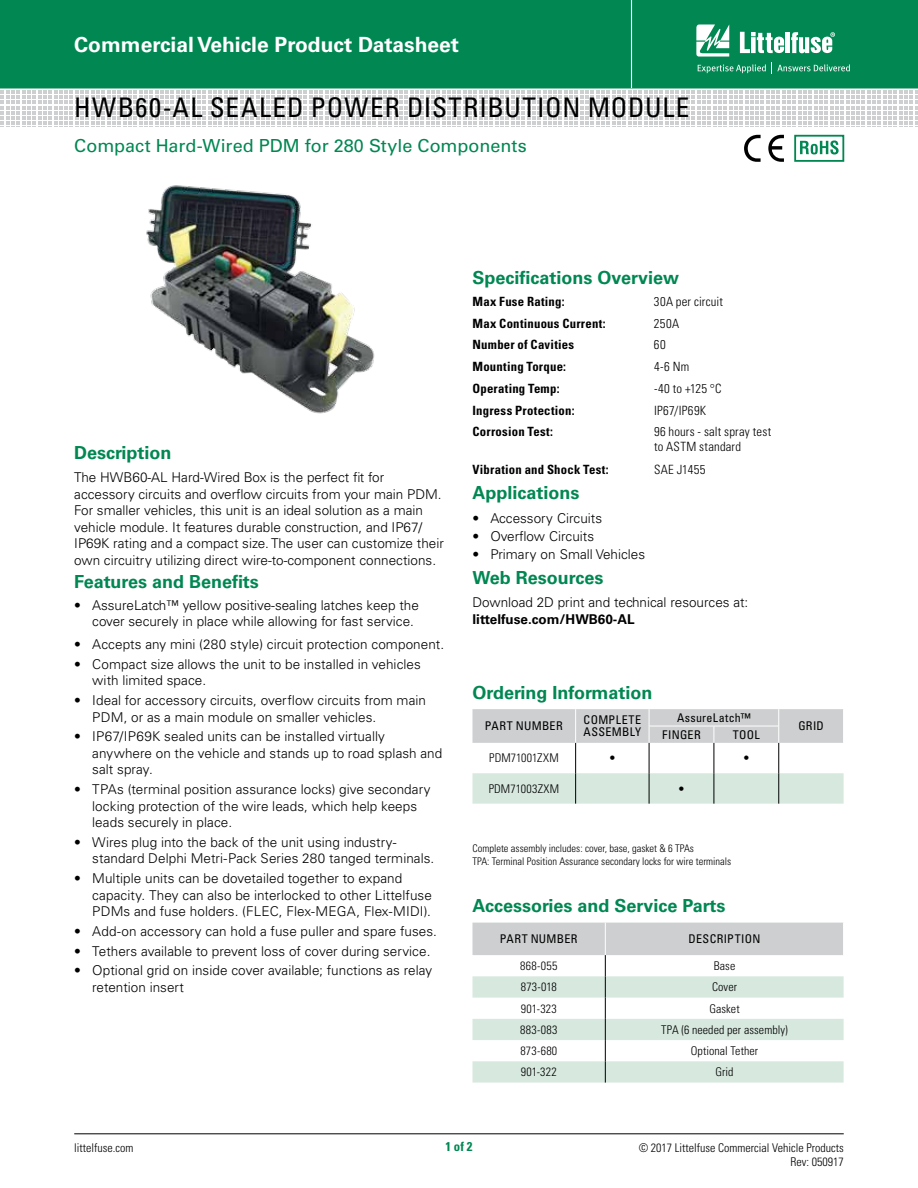
<style>
.page{position:relative;width:918px;height:1188px;background:#fff}
.page>*{position:absolute;margin:0;border:0;box-sizing:border-box;transform-origin:0 0}
.t1{font:condensed 27px "Univers LT Std";letter-spacing:.04em;color:#000}
.t2{font:700 21px "Univers LT Std";color:#fff}
.t3{font:700 18px "Univers LT Std";color:#008752}
.t4{font:18px "Univers LT Std";color:#008752}
.t5{font:300 13.5px/16.5px "Univers LT Std";color:#000}
.t6{font:700 13.5px "Univers LT Std";color:#000}
.t7{font:700 condensed 12.75px "Univers LT Std";letter-spacing:.02em;color:#000}
.t8{font:300 condensed 12.75px/15px "Univers LT Std";letter-spacing:.02em;color:#000}
.t9{font:700 condensed 12.75px "Univers LT Std";color:#008752}
.t10{font:300 condensed 12px/13.5px "Univers LT Std";color:#000;text-align:right}
.t11{font:condensed 12px/12px "Univers LT Std";letter-spacing:.025em;color:#000}
.t12{font:300 condensed 12px "Univers LT Std";letter-spacing:.02em;color:#000}
.t13{font:300 condensed 10.5px/12.6px "Univers LT Std";color:#000}
</style>
<div class="page">
<div style="left:0;top:0;width:918px;height:88px;background:#008752"></div>
<hr style="left:631px;top:0;width:1px;height:88px;background:#fff">
<hr style="left:74px;top:1134px;width:770px;height:1px;background:#000">
<svg style="left:1px;top:91px;width:917px;height:36px"></svg>
<svg style="left:696px;top:24px;width:33px;height:33px"></svg>
<hr style="left:786px;top:32px;width:4px;height:21px;background:#fff">
<svg style="left:791px;top:32px;width:44px;height:21px"></svg>
<svg style="left:740px;top:32px;width:44px;height:21px"></svg>
<svg style="left:698px;top:64px;width:68px;height:9px"></svg>
<svg style="left:772px;top:63px;width:78px;height:11px"></svg>
<img style="left:146px;top:185px;width:229px;height:229px">
<svg style="left:800px;top:140px;width:39px;height:15px"></svg>
<div style="left:794px;top:135px;width:50px;height:27px;border:2px solid #008752"></div>
<svg style="left:744px;top:135px;width:17px;height:27px"></svg>
<svg style="left:768px;top:135px;width:16px;height:27px"></svg>
<svg style="left:472px;top:709px;width:372px;height:95px"></svg>
<hr style="left:575px;top:743px;width:1px;height:30px;background:#000">
<hr style="left:649px;top:743px;width:1px;height:30px;background:#000">
<hr style="left:714px;top:743px;width:1px;height:30px;background:#000">
<hr style="left:778px;top:743px;width:1px;height:30px;background:#000">
<hr style="left:575px;top:773px;width:1px;height:31px;background:#000">
<hr style="left:649px;top:773px;width:1px;height:31px;background:#000">
<hr style="left:714px;top:773px;width:1px;height:31px;background:#000">
<hr style="left:778px;top:773px;width:1px;height:31px;background:#000">
<hr style="left:649px;top:726px;width:65px;height:1px;background:#fffffe">
<hr style="left:714px;top:726px;width:64px;height:1px;background:#fffffe">
<svg style="left:472px;top:923px;width:372px;height:160px"></svg>
<h2 class="t2" style="left:74px;top:32px;width:386px">Commercial Vehicle Product Datasheet</h2>
<h1 class="t1" style="left:74px;top:91px;width:617px">HWB60-AL SEALED POWER DISTRIBUTION MODULE</h1>
<h3 class="t4" style="left:74px;top:135px;width:454px">Compact Hard-Wired PDM for 280 Style Components</h3>
<h3 class="t3" style="left:74px;top:442px;width:99px">Description</h3>
<p class="t5" style="left:74px;top:469px;width:371px">The HWB60-AL Hard-Wired Box is the perfect fit for accessory circuits and overflow circuits from your main PDM.<br>For smaller vehicles, this unit is an ideal solution as a main vehicle module. It features durable construction, and IP67/ IP69K rating and a compact size. The user can customize their own circuitry utilizing direct wire-to-component connections.</p>
<h3 class="t3" style="left:74px;top:571px;width:186px">Features and Benefits</h3>
<p class="t5" style="left:92px;top:597px;width:328px;text-indent:-18px">• AssureLatch™ yellow positive-sealing latches keep the cover securely in place while allowing for fast service.</p>
<p class="t5" style="left:74px;top:636px;width:371px">• Accepts any mini (280 style) circuit protection component.</p>
<p class="t5" style="left:92px;top:656px;width:330px;text-indent:-18px">• Compact size allows the unit to be installed in vehicles with limited space.</p>
<p class="t5" style="left:92px;top:692px;width:335px;text-indent:-18px">• Ideal for accessory circuits, overflow circuits from main<br>PDM, or as a main module on smaller vehicles.</p>
<p class="t5" style="left:92px;top:728px;width:352px;text-indent:-18px">• IP67/IP69K sealed units can be installed virtually anywhere on the vehicle and stands up to road splash and salt spray.</p>
<p class="t5" style="left:92px;top:781px;width:340px;text-indent:-18px">• TPAs (terminal position assurance locks) give secondary locking protection of the wire leads, which help keeps leads securely in place.</p>
<p class="t5" style="left:92px;top:834px;width:344px;text-indent:-18px">• Wires plug into the back of the unit using industry&shy;standard Delphi Metri-Pack Series 280 tanged terminals.</p>
<p class="t5" style="left:92px;top:870px;width:341px;text-indent:-18px">• Multiple units can be dovetailed together to expand capacity. They can also be interlocked to other Littelfuse<br>PDMs and fuse holders. (FLEC, Flex-MEGA, Flex-MIDI).</p>
<p class="t5" style="left:74px;top:923px;width:364px">• Add-on accessory can hold a fuse puller and spare fuses.</p>
<p class="t5" style="left:74px;top:943px;width:358px">• Tethers available to prevent loss of cover during service.</p>
<p class="t5" style="left:92px;top:962px;width:342px;text-indent:-18px">• Optional grid on inside cover available; functions as relay retention insert</p>
<h3 class="t3" style="left:472px;top:267px;width:208px">Specifications Overview</h3>
<p class="t7" style="left:472px;top:294px;width:94px">Max Fuse Rating:</p>
<p class="t8" style="left:654px;top:294px;width:71px">30A per circuit</p>
<p class="t7" style="left:472px;top:315px;width:135px">Max Continuous Current:</p>
<p class="t8" style="left:654px;top:316px;width:27px">250A</p>
<p class="t7" style="left:472px;top:337px;width:103px">Number of Cavities</p>
<p class="t8" style="left:654px;top:337px;width:13px">60</p>
<p class="t7" style="left:472px;top:359px;width:95px">Mounting Torque:</p>
<p class="t8" style="left:654px;top:359px;width:37px">4-6 Nm</p>
<p class="t7" style="left:473px;top:381px;width:89px">Operating Temp:</p>
<p class="t8" style="left:654px;top:381px;width:69px">-40 to +125 °C</p>
<p class="t7" style="left:473px;top:402px;width:104px">Ingress Protection:</p>
<p class="t8" style="left:654px;top:403px;width:54px">IP67/IP69K</p>
<p class="t7" style="left:473px;top:424px;width:82px">Corrosion Test:</p>
<p class="t8" style="left:654px;top:424px;width:119px">96 hours - salt spray test to ASTM standard</p>
<p class="t7" style="left:473px;top:462px;width:138px">Vibration and Shock Test:</p>
<p class="t8" style="left:654px;top:462px;width:53px">SAE J1455</p>
<h3 class="t3" style="left:472px;top:482px;width:109px">Applications</h3>
<p class="t5" style="left:472px;top:510px;width:131px">• Accessory Circuits</p>
<p class="t5" style="left:472px;top:528px;width:123px">• Overflow Circuits</p>
<p class="t5" style="left:472px;top:546px;width:174px">• Primary on Small Vehicles</p>
<h3 class="t3" style="left:472px;top:567px;width:132px">Web Resources</h3>
<p class="t5" style="left:472px;top:594px;width:277px">Download 2D print and technical resources at:</p>
<p class="t6" style="left:472px;top:611px;width:164px">littelfuse.com/HWB60-AL</p>
<h3 class="t3" style="left:472px;top:682px;width:181px">Ordering Information</h3>
<p class="t11" style="left:485px;top:720px;width:79px">PART NUMBER</p>
<p class="t11" style="left:584px;top:714px;width:59px">COMPLETE<br>ASSEMBLY</p>
<p class="t11" style="left:677px;top:712px;width:75px">AssureLatch™</p>
<p class="t11" style="left:662px;top:728px;width:40px">FINGER</p>
<p class="t11" style="left:733px;top:728px;width:29px">TOOL</p>
<p class="t10" style="left:489px;top:751px;width:71px">PDM71001ZXM</p>
<p class="t10" style="left:609px;top:751px;width:9px">•</p>
<p class="t10" style="left:743px;top:751px;width:9px">•</p>
<p class="t12" style="left:489px;top:781px;width:72px">PDM71003ZXM</p>
<p class="t10" style="left:678px;top:782px;width:9px">•</p>
<p class="t11" style="left:798px;top:720px;width:27px">GRID</p>
<p class="t13" style="left:472px;top:842px;width:260px">Complete assembly includes: cover, base, gasket &amp; 6 TPAs<br>TPA: Terminal Position Assurance secondary locks for wire terminals</p>
<h3 class="t3" style="left:472px;top:895px;width:254px">Accessories and Service Parts</h3>
<p class="t11" style="left:500px;top:933px;width:79px">PART NUMBER</p>
<p class="t11" style="left:689px;top:933px;width:73px">DESCRIPTION</p>
<p class="t10" style="left:520px;top:959px;width:39px">868-055</p>
<p class="t10" style="left:714px;top:959px;width:23px">Base</p>
<p class="t10" style="left:521px;top:980px;width:37px">873-018</p>
<p class="t10" style="left:712px;top:980px;width:27px">Cover</p>
<p class="t10" style="left:521px;top:1002px;width:37px">901-323</p>
<p class="t10" style="left:709px;top:1002px;width:32px">Gasket</p>
<p class="t10" style="left:520px;top:1023px;width:39px">883-083</p>
<p class="t10" style="left:661px;top:1023px;width:128px">TPA (6 needed per assembly)</p>
<p class="t10" style="left:520px;top:1044px;width:38px">873-680</p>
<p class="t10" style="left:691px;top:1044px;width:69px">Optional Tether</p>
<p class="t10" style="left:521px;top:1065px;width:38px">901-322</p>
<p class="t10" style="left:716px;top:1065px;width:20px">Grid</p>
<p class="t10" style="left:74px;top:1141px;width:61px">littelfuse.com</p>
<p class="t9" style="left:445px;top:1139px;width:29px">1 of 2</p>
<p class="t10" style="left:639px;top:1141px;width:207px">© 2017 Littelfuse Commercial Vehicle Products<br>Rev: 050917</p>
</div>
